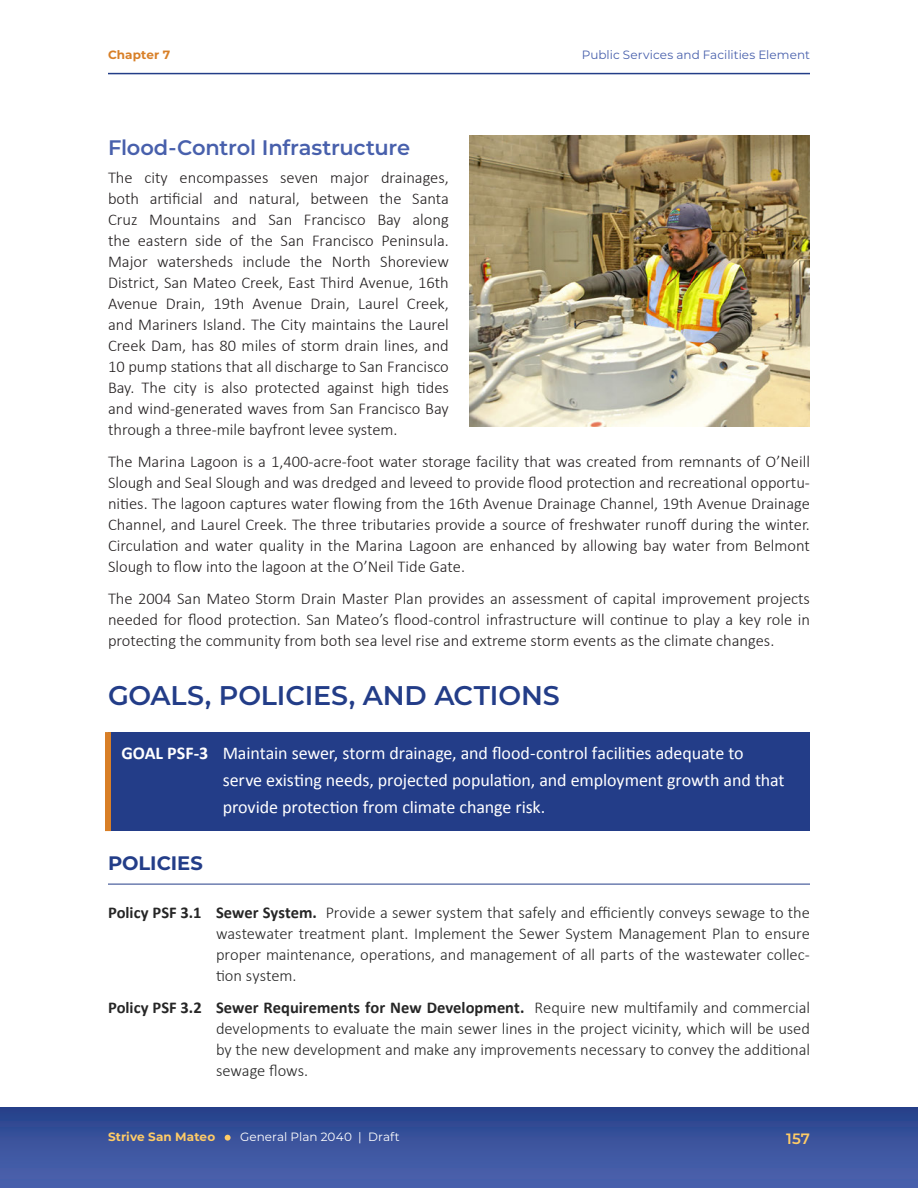
<style>
.page{position:relative;width:918px;height:1188px;background:#fff}
.page>*{position:absolute;margin:0;border:0;box-sizing:border-box;transform-origin:0 0}
.Heading_2{font:600 27px "Montserrat";letter-spacing:-.005em;color:#233d88}
.Heading_3{font:600 21px "Montserrat";letter-spacing:-.01em;color:#4860ac}
.GOALS_POLICIES_ACTION{font:700 19.5px "Montserrat";color:#233d88}
.t1{font:18px/27px "Calibri";letter-spacing:-.005em;color:#fff}
.t2{font:300 16.5px/21px "Calibri";color:#231f20;text-align:justify}
.t3{font:300 16.5px/21px "Calibri";letter-spacing:-.005em;color:#262626;text-align:justify}
.t4{font:600 15px "Montserrat";color:#fc6}
.t5{font:12px "Montserrat";letter-spacing:.005em;color:#4860ac}
.t6{font:12px "Montserrat";letter-spacing:.005em;color:#fff}
.t7{font:700 12px "Montserrat";letter-spacing:.01em;color:#fc6}
.t8{font:700 12px "Montserrat";letter-spacing:.005em;color:#d87f27}
.s1{font-weight:700}
</style>
<div class="page">
<div style="left:0;top:1107px;width:918px;height:81px;background:linear-gradient(to bottom,#28438c,#4e65b0)"></div>
<svg style="left:225px;top:1135px;width:6px;height:6px"></svg>
<hr style="left:108px;top:73px;width:702px;height:1px;background:#233d88">
<div style="left:108px;top:732px;width:702px;height:99px;background:#233d88"></div>
<div style="left:105px;top:732px;width:6px;height:99px;background:#d87f27"></div>
<hr style="left:108px;top:884px;width:702px;height:1px;background:#233d88">
<img style="left:469px;top:135px;width:341px;height:292px">
<p class="t8" style="left:108px;top:46px;width:64px">Chapter 7</p>
<p class="t5" style="left:582px;top:47px;width:230px">Public Services and Facilities Element</p>
<p class="Heading_3" style="left:108px;top:133px;width:304px">Flood-Control Infrastructure</p>
<p class="t2" style="left:108px;top:167px;width:342px">The city encompasses seven major drainages, both artificial and natural, between the Santa Cruz Mountains and San Francisco Bay along the eastern side of the San Francisco Peninsula.<br>Major watersheds include the North Shoreview District, San Mateo Creek, East Third Avenue, 16th Avenue Drain, 19th Avenue Drain, Laurel Creek, and Mariners Island. The City maintains the Laurel Creek Dam, has 80 miles of storm drain lines, and 10 pump stations that all discharge to San Francisco Bay. The city is also protected against high tides and wind-generated waves from San Francisco Bay through a three-mile bayfront levee system.</p>
<p class="t2" style="left:108px;top:451px;width:704px">The Marina Lagoon is a 1,400-acre-foot water storage facility that was created from remnants of O’Neill Slough and Seal Slough and was dredged and leveed to provide flood protection and recreational opportu&shy;nities. The lagoon captures water flowing from the 16th Avenue Drainage Channel, 19th Avenue Drainage Channel, and Laurel Creek. The three tributaries provide a source of freshwater runoff during the winter.<br>Circulation and water quality in the Marina Lagoon are enhanced by allowing bay water from Belmont Slough to flow into the lagoon at the O’Neil Tide Gate.</p>
<p class="t2" style="left:108px;top:588px;width:704px">The 2004 San Mateo Storm Drain Master Plan provides an assessment of capital improvement projects needed for flood protection. San Mateo’s flood-control infrastructure will continue to play a key role in protecting the community from both sea level rise and extreme storm events as the climate changes.</p>
<p class="Heading_2" style="left:108px;top:676px;width:453px">GOALS, POLICIES, AND ACTIONS</p>
<p class="t1" style="left:223px;top:740px;width:563px;text-indent:-101px"><span class="s1">GOAL PSF-3</span> Maintain sewer, storm drainage, and flood-control facilities adequate to serve existing needs, projected population, and employment growth and that provide protection from climate change risk.</p>
<p class="GOALS_POLICIES_ACTION" style="left:108px;top:849px;width:96px">POLICIES</p>
<p class="t3" style="left:216px;top:902px;width:596px;text-indent:-108px"><span class="s1">Policy PSF 3.1 Sewer System.</span> Provide a sewer system that safely and efficiently conveys sewage to the wastewater treatment plant. Implement the Sewer System Management Plan to ensure proper maintenance, operations, and management of all parts of the wastewater collec&shy;tion system.</p>
<p class="t3" style="left:216px;top:997px;width:596px;text-indent:-108px"><span class="s1">Policy PSF 3.2 Sewer Requirements for New Development.</span> Require new multifamily and commercial developments to evaluate the main sewer lines in the project vicinity, which will be used by the new development and make any improvements necessary to convey the additional sewage flows.</p>
<p class="t7" style="left:108px;top:1128px;width:109px">Strive San Mateo</p>
<p class="t6" style="left:240px;top:1128px;width:161px">General Plan 2040 | Draft</p>
<p class="t4" style="left:786px;top:1128px;width:25px">157</p>
</div>
